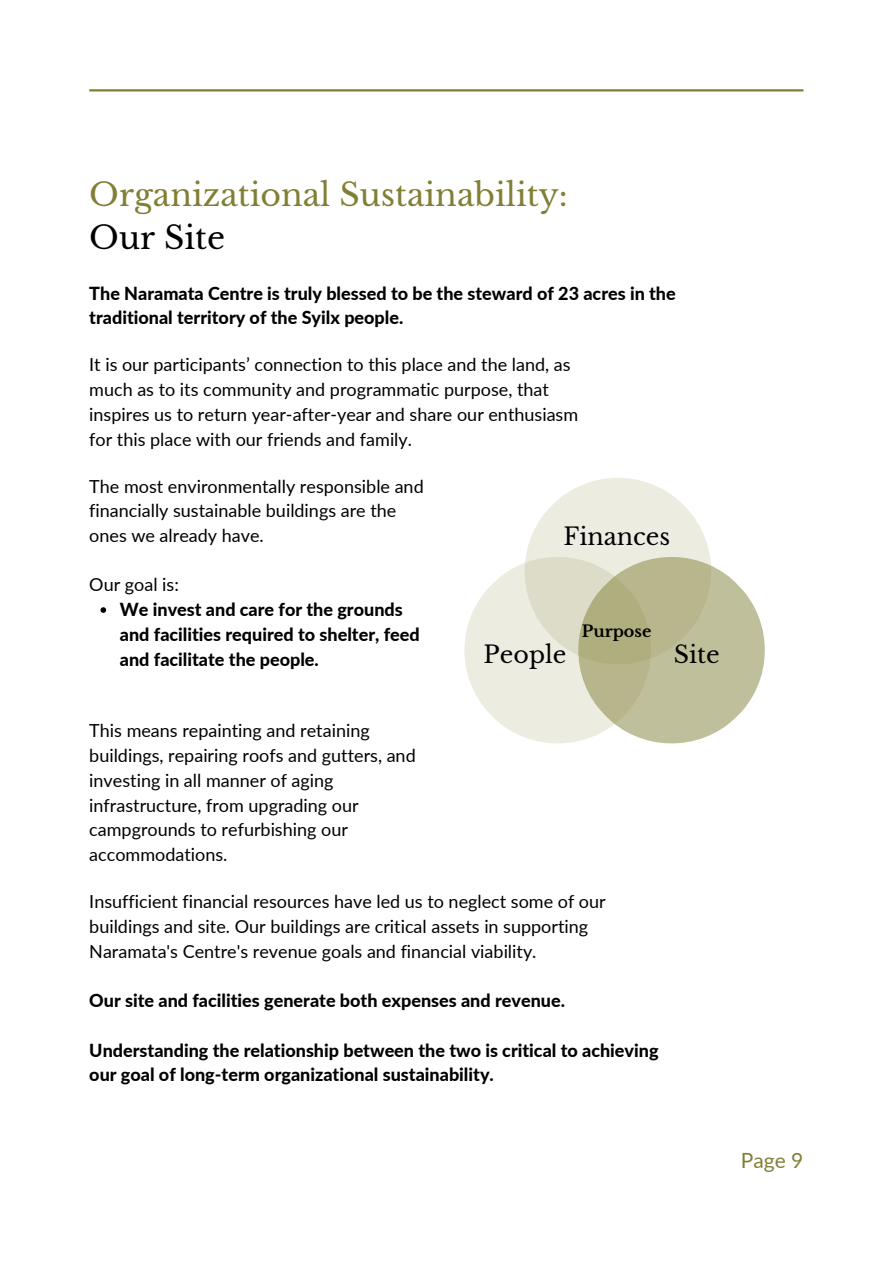
<style>
.page{position:relative;width:893px;height:1264px;background:#fff}
.page>*{position:absolute;margin:0;border:0;box-sizing:border-box;transform-origin:0 0}
.t1{font:31.5px "Libre Baskerville";color:#817f35}
.t2{font:31.5px "Libre Baskerville";color:#000}
.t3{font:23.7px "Libre Baskerville";color:#000}
.t4{font:21px "Lato";color:#817f35}
.t5{font:18px/24.8px "Lato";color:#000}
.t6{font:800 18px/24.8px "Lato";color:#000}
.t7{font:700 16.05px "Libre Baskerville";color:#000}
</style>
<div class="page">
<hr style="left:89px;top:89px;width:714px;height:2px;background:#817f35">
<svg style="left:100px;top:607px;width:6px;height:6px"></svg>
<svg style="left:464px;top:478px;width:301px;height:266px"></svg>
<p class="t1" style="left:89px;top:175px;width:480px">Organizational Sustainability:</p>
<p class="t2" style="left:89px;top:219px;width:137px">Our Site</p>
<p class="t6" style="left:89px;top:280px;width:588px">The Naramata Centre is truly blessed to be the steward of 23 acres in the traditional territory of the Syilx people.</p>
<p class="t5" style="left:89px;top:352px;width:490px">It is our participants’ connection to this place and the land, as much as to its community and programmatic purpose, that inspires us to return year-after-year and share our enthusiasm for this place with our friends and family.</p>
<p class="t5" style="left:89px;top:473px;width:336px">The most environmentally responsible and financially sustainable buildings are the ones we already have.</p>
<p class="t5" style="left:89px;top:572px;width:91px">Our goal is:</p>
<p class="t6" style="left:120px;top:597px;width:301px">We invest and care for the grounds and facilities required to shelter, feed and facilitate the people.</p>
<p class="t5" style="left:89px;top:718px;width:328px">This means repainting and retaining buildings, repairing roofs and gutters, and investing in all manner of aging infrastructure, from upgrading our campgrounds to refurbishing our accommodations.</p>
<p class="t3" style="left:563px;top:521px;width:108px">Finances</p>
<p class="t3" style="left:483px;top:640px;width:84px">People</p>
<p class="t7" style="left:582px;top:622px;width:71px">Purpose</p>
<p class="t3" style="left:673px;top:640px;width:47px">Site</p>
<p class="t5" style="left:89px;top:888px;width:518px">Insufficient financial resources have led us to neglect some of our buildings and site. Our buildings are critical assets in supporting<br>Naramata's Centre's revenue goals and financial viability.</p>
<p class="t6" style="left:89px;top:987px;width:477px">Our site and facilities generate both expenses and revenue.</p>
<p class="t6" style="left:89px;top:1037px;width:571px">Understanding the relationship between the two is critical to achieving our goal of long-term organizational sustainability.</p>
<p class="t4" style="left:740px;top:1147px;width:64px">Page 9</p>
</div>
